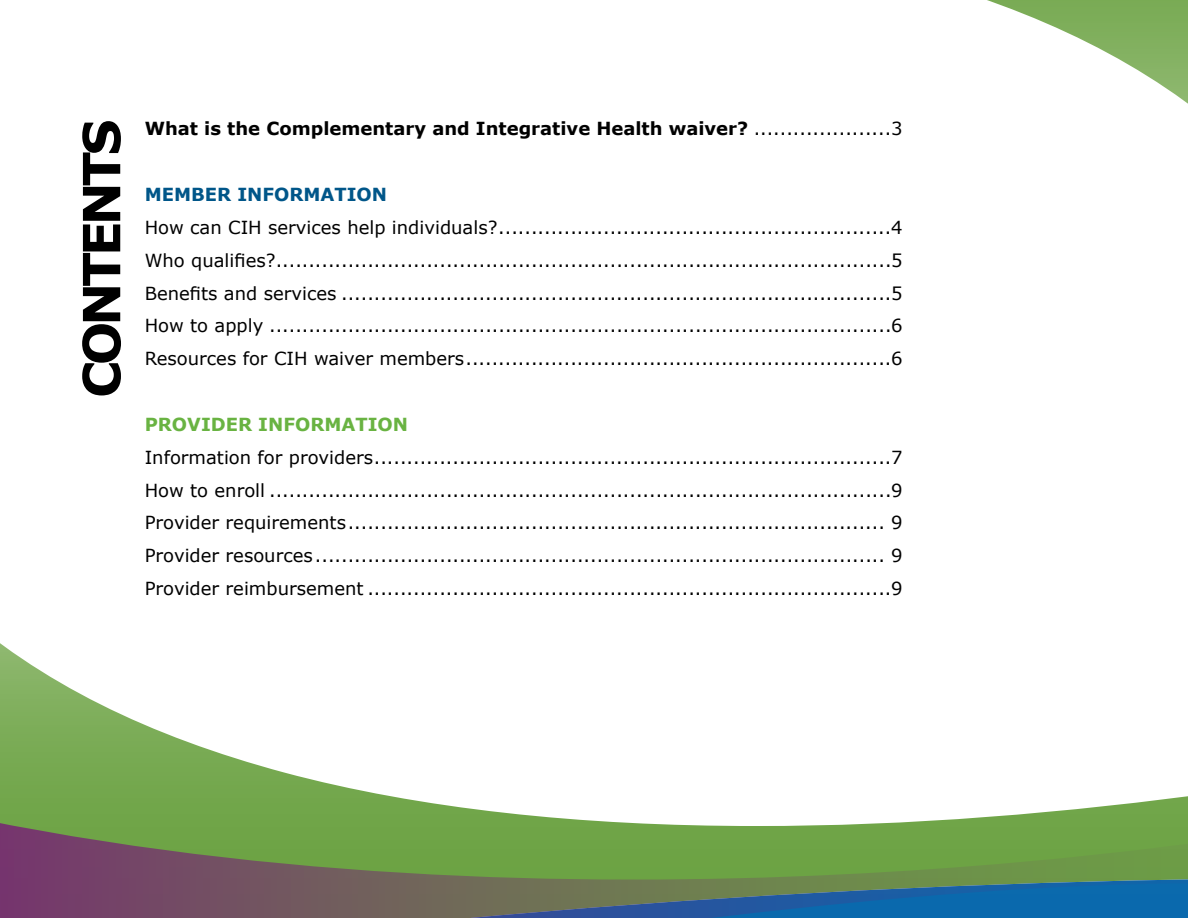
<style>
.page{position:relative;width:1188px;height:918px;background:#fff}
.page>*{position:absolute;margin:0;border:0;box-sizing:border-box;transform-origin:0 0}
.t1{font:700 51.3px "Verdana";letter-spacing:-.085em;color:#000}
.t2{font:18px "Verdana";color:#000}
.t3{font:700 18px "Verdana";color:#000}
.t4{font:700 18px "Verdana";color:#69b342}
.t5{font:700 18px "Verdana";color:#005689}
.s1{font-weight:400}
</style>
<div class="page">
<svg style="left:0;top:643px;width:191px;height:100px"></svg>
<svg style="left:987px;top:0;width:201px;height:104px"></svg>
<svg style="left:0;top:743px;width:1188px;height:175px"></svg>
<h1 class="t1" style="left:65px;top:398px;width:280px;rotate:-90deg">CONTENTS</h1>
<p class="t3" style="left:145px;top:116px;width:760px">What is the Complementary and Integrative Health waiver? <span class="s1">.....................3</span></p>
<p class="t5" style="left:145px;top:182px;width:244px">MEMBER INFORMATION</p>
<p class="t2" style="left:145px;top:215px;width:760px">How can CIH services help individuals?............................................................4</p>
<p class="t2" style="left:145px;top:248px;width:760px">Who qualifies?..............................................................................................5</p>
<p class="t2" style="left:145px;top:281px;width:760px">Benefits and services ....................................................................................5</p>
<p class="t2" style="left:145px;top:313px;width:760px">How to apply ...............................................................................................6</p>
<p class="t2" style="left:145px;top:346px;width:760px">Resources for CIH waiver members.................................................................6</p>
<p class="t4" style="left:145px;top:412px;width:265px">PROVIDER INFORMATION</p>
<p class="t2" style="left:145px;top:445px;width:760px">Information for providers...............................................................................7</p>
<p class="t2" style="left:145px;top:478px;width:760px">How to enroll ...............................................................................................9</p>
<p class="t2" style="left:145px;top:511px;width:760px">Provider requirements.................................................................................. 9</p>
<p class="t2" style="left:145px;top:543px;width:760px">Provider resources....................................................................................... 9</p>
<p class="t2" style="left:145px;top:576px;width:760px">Provider reimbursement ................................................................................9</p>
</div>
